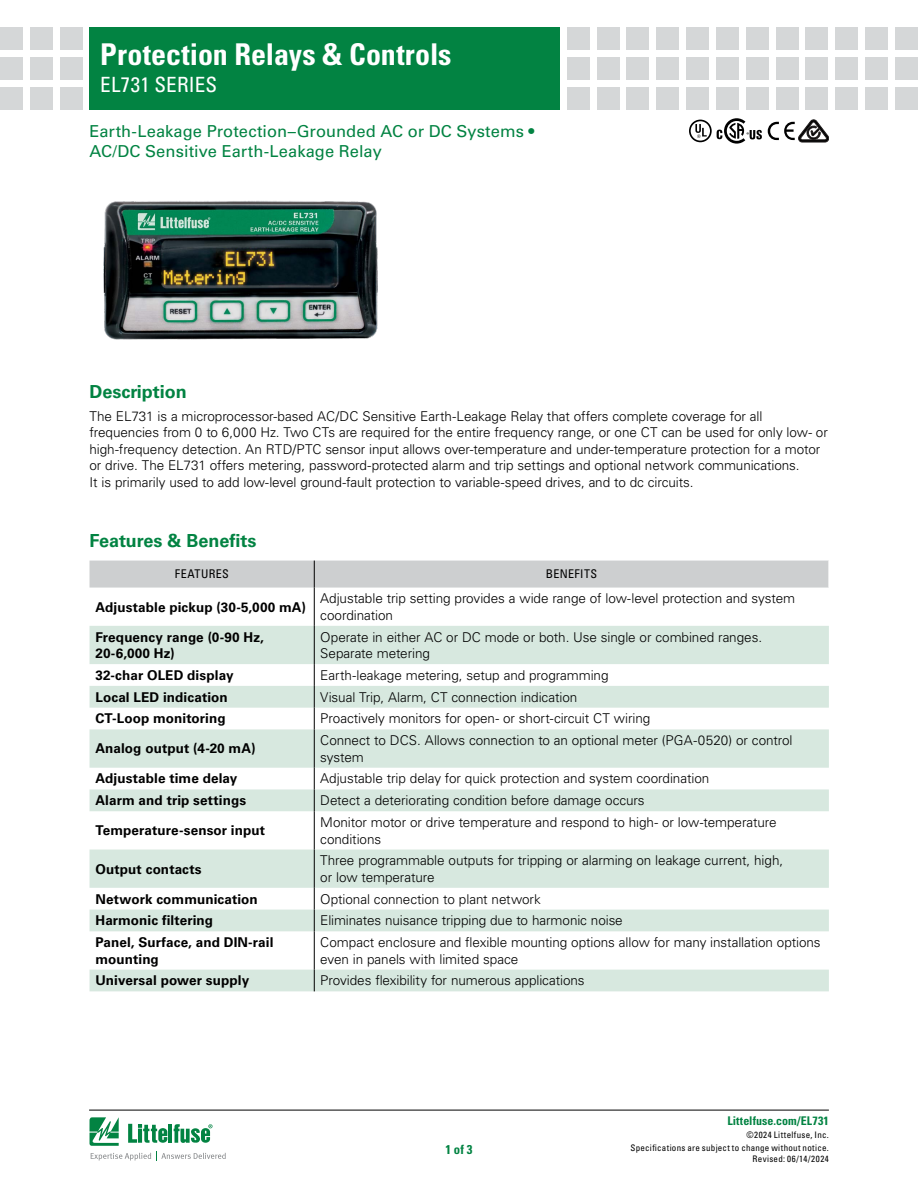
<style>
.page{position:relative;width:918px;height:1188px;background:#fff}
.page>*{position:absolute;margin:0;border:0;box-sizing:border-box;transform-origin:0 0}
.t1{font:700 condensed 30px "Univers LT Std";letter-spacing:.005em;color:#fff}
.t2{font:condensed 21px "Univers LT Std";letter-spacing:.015em;color:#fff}
.FACTS_HEAD{font:700 18px "Univers LT Std";color:#028342}
.PRODUCT_SUBHEAD{font:16.5px/19.8px "Univers LT Std";letter-spacing:.005em;color:#028342}
.Body_1{font:300 13.5px/16.5px "Univers LT Std";letter-spacing:-.005em;color:#000}
.Body_1-2{font:700 13.5px/16.5px "Univers LT Std";letter-spacing:.005em;color:#000}
.t3{font:700 condensed 12.75px "Univers LT Std";color:#028342}
.t4{font:700 condensed 12px "Univers LT Std";letter-spacing:.005em;color:#028342}
.Order_Info_Elect_Spec_chart_heads{font:condensed 12px "Univers LT Std";letter-spacing:.035em;color:#000}
.t5{font:condensed 9px/12.9px "Univers LT Std";letter-spacing:.03em;color:#000;text-align:right}
</style>
<div class="page">
<hr style="left:89px;top:1110px;width:740px;height:1px;background:#000">
<svg style="left:90px;top:1117px;width:136px;height:44px"></svg>
<div style="left:90px;top:27px;width:470px;height:82px;background:#028342"></div>
<div style="left:60px;top:27px;width:23px;height:23px;background:#d5d7d8"></div>
<div style="left:60px;top:57px;width:23px;height:23px;background:#d5d7d8"></div>
<div style="left:60px;top:87px;width:23px;height:22px;background:#d5d7d8"></div>
<div style="left:30px;top:27px;width:23px;height:23px;background:#d5d7d8"></div>
<div style="left:30px;top:57px;width:23px;height:23px;background:#d5d7d8"></div>
<div style="left:30px;top:87px;width:23px;height:22px;background:#d5d7d8"></div>
<div style="left:0;top:27px;width:23px;height:23px;background:#d5d7d8"></div>
<div style="left:0;top:57px;width:23px;height:23px;background:#d5d7d8"></div>
<div style="left:0;top:87px;width:23px;height:22px;background:#d5d7d8"></div>
<div style="left:567px;top:27px;width:23px;height:23px;background:#d5d7d8"></div>
<div style="left:567px;top:57px;width:23px;height:23px;background:#d5d7d8"></div>
<div style="left:567px;top:87px;width:23px;height:22px;background:#d5d7d8"></div>
<div style="left:597px;top:27px;width:23px;height:23px;background:#d5d7d8"></div>
<div style="left:597px;top:57px;width:23px;height:23px;background:#d5d7d8"></div>
<div style="left:597px;top:87px;width:23px;height:22px;background:#d5d7d8"></div>
<div style="left:627px;top:27px;width:22px;height:23px;background:#d5d7d8"></div>
<div style="left:627px;top:57px;width:22px;height:23px;background:#d5d7d8"></div>
<div style="left:627px;top:87px;width:22px;height:22px;background:#d5d7d8"></div>
<div style="left:656px;top:27px;width:23px;height:23px;background:#d5d7d8"></div>
<div style="left:656px;top:57px;width:23px;height:23px;background:#d5d7d8"></div>
<div style="left:656px;top:87px;width:23px;height:22px;background:#d5d7d8"></div>
<div style="left:686px;top:27px;width:23px;height:23px;background:#d5d7d8"></div>
<div style="left:686px;top:57px;width:23px;height:23px;background:#d5d7d8"></div>
<div style="left:686px;top:87px;width:23px;height:22px;background:#d5d7d8"></div>
<div style="left:716px;top:27px;width:23px;height:23px;background:#d5d7d8"></div>
<div style="left:716px;top:57px;width:23px;height:23px;background:#d5d7d8"></div>
<div style="left:716px;top:87px;width:23px;height:22px;background:#d5d7d8"></div>
<div style="left:746px;top:27px;width:23px;height:23px;background:#d5d7d8"></div>
<div style="left:746px;top:57px;width:23px;height:23px;background:#d5d7d8"></div>
<div style="left:746px;top:87px;width:23px;height:22px;background:#d5d7d8"></div>
<div style="left:805px;top:27px;width:23px;height:23px;background:#d5d7d8"></div>
<div style="left:805px;top:57px;width:23px;height:23px;background:#d5d7d8"></div>
<div style="left:805px;top:87px;width:23px;height:22px;background:#d5d7d8"></div>
<div style="left:776px;top:27px;width:22px;height:23px;background:#d5d7d8"></div>
<div style="left:776px;top:57px;width:22px;height:23px;background:#d5d7d8"></div>
<div style="left:776px;top:87px;width:22px;height:22px;background:#d5d7d8"></div>
<div style="left:835px;top:27px;width:23px;height:23px;background:#d5d7d8"></div>
<div style="left:835px;top:57px;width:23px;height:23px;background:#d5d7d8"></div>
<div style="left:835px;top:87px;width:23px;height:22px;background:#d5d7d8"></div>
<div style="left:865px;top:27px;width:23px;height:23px;background:#d5d7d8"></div>
<div style="left:865px;top:57px;width:23px;height:23px;background:#d5d7d8"></div>
<div style="left:865px;top:87px;width:23px;height:22px;background:#d5d7d8"></div>
<div style="left:895px;top:27px;width:23px;height:23px;background:#d5d7d8"></div>
<div style="left:895px;top:57px;width:23px;height:23px;background:#d5d7d8"></div>
<div style="left:895px;top:87px;width:23px;height:22px;background:#d5d7d8"></div>
<svg style="left:90px;top:626px;width:739px;height:365px;fill:#d7e8df"></svg>
<hr style="left:314px;top:588px;width:1px;height:38px;background:#000">
<hr style="left:314px;top:626px;width:1px;height:38px;background:#000">
<hr style="left:314px;top:811px;width:1px;height:39px;background:#000">
<hr style="left:314px;top:931px;width:1px;height:39px;background:#000">
<svg style="left:314px;top:664px;width:1px;height:65px"></svg>
<hr style="left:314px;top:729px;width:1px;height:39px;background:#000">
<svg style="left:314px;top:768px;width:1px;height:43px"></svg>
<hr style="left:314px;top:850px;width:1px;height:38px;background:#000">
<svg style="left:314px;top:888px;width:1px;height:43px"></svg>
<svg style="left:314px;top:970px;width:1px;height:21px"></svg>
<div style="left:90px;top:561px;width:739px;height:27px;background:#cdcfd0"></div>
<svg style="left:717px;top:118px;width:45px;height:26px"></svg>
<div style="left:689px;top:120px;width:23px;height:22px;border:2px solid #000;border-radius:50%"></div>
<svg style="left:695px;top:124px;width:12px;height:14px"></svg>
<svg style="left:768px;top:120px;width:61px;height:22px"></svg>
<img style="left:103px;top:201px;width:275px;height:139px">
<h1 class="t1" style="left:100px;top:36px;width:353px">Protection Relays &amp; Controls</h1>
<h2 class="t2" style="left:100px;top:71px;width:119px">EL731 SERIES</h2>
<p class="PRODUCT_SUBHEAD" style="left:90px;top:122px;width:446px">Earth-Leakage Protection–Grounded AC or DC Systems •<br>AC/DC Sensitive Earth-Leakage Relay</p>
<p class="FACTS_HEAD" style="left:90px;top:381px;width:99px">Description</p>
<p class="Body_1" style="left:90px;top:408px;width:740px">The EL731 is a microprocessor-based AC/DC Sensitive Earth-Leakage Relay that offers complete coverage for all frequencies from 0 to 6,000 Hz. Two CTs are required for the entire frequency range, or one CT can be used for only low- or high-frequency detection. An RTD/PTC sensor input allows over-temperature and under-temperature protection for a motor or drive. The EL731 offers metering, password-protected alarm and trip settings and optional network communications.<br>It is primarily used to add low-level ground-fault protection to variable-speed drives, and to dc circuits.</p>
<p class="FACTS_HEAD" style="left:90px;top:530px;width:168px">Features &amp; Benefits</p>
<p class="Order_Info_Elect_Spec_chart_heads" style="left:175px;top:567px;width:56px">FEATURES</p>
<p class="Order_Info_Elect_Spec_chart_heads" style="left:546px;top:567px;width:53px">BENEFITS</p>
<p class="Body_1-2" style="left:96px;top:599px;width:212px">Adjustable pickup (30-5,000 mA)</p>
<p class="Body_1" style="left:320px;top:590px;width:476px">Adjustable trip setting provides a wide range of low-level protection and system coordination</p>
<p class="Body_1-2" style="left:96px;top:629px;width:170px">Frequency range (0-90 Hz,<br>20-6,000 Hz)</p>
<p class="Body_1" style="left:320px;top:629px;width:443px">Operate in either AC or DC mode or both. Use single or combined ranges.<br>Separate metering</p>
<p class="Body_1-2" style="left:96px;top:667px;width:140px">32-char OLED display</p>
<p class="Body_1" style="left:320px;top:667px;width:290px">Earth-leakage metering, setup and programming</p>
<p class="Body_1-2" style="left:96px;top:689px;width:134px">Local LED indication</p>
<p class="Body_1" style="left:320px;top:689px;width:259px">Visual Trip, Alarm, CT connection indication</p>
<p class="Body_1-2" style="left:96px;top:711px;width:132px">CT-Loop monitoring</p>
<p class="Body_1" style="left:320px;top:710px;width:332px">Proactively monitors for open- or short-circuit CT wiring</p>
<p class="Body_1-2" style="left:96px;top:741px;width:162px">Analog output (4-20 mA)</p>
<p class="Body_1" style="left:320px;top:732px;width:474px">Connect to DCS. Allows connection to an optional meter (PGA-0520) or control system</p>
<p class="Body_1-2" style="left:96px;top:771px;width:143px">Adjustable time delay</p>
<p class="Body_1" style="left:320px;top:770px;width:391px">Adjustable trip delay for quick protection and system coordination</p>
<p class="Body_1-2" style="left:96px;top:792px;width:152px">Alarm and trip settings</p>
<p class="Body_1" style="left:320px;top:792px;width:326px">Detect a deteriorating condition before damage occurs</p>
<p class="Body_1-2" style="left:96px;top:822px;width:171px">Temperature-sensor input</p>
<p class="Body_1" style="left:320px;top:814px;width:458px">Monitor motor or drive temperature and respond to high- or low-temperature conditions</p>
<p class="Body_1-2" style="left:96px;top:861px;width:108px">Output contacts</p>
<p class="Body_1" style="left:320px;top:852px;width:464px">Three programmable outputs for tripping or alarming on leakage current, high, or low temperature</p>
<p class="Body_1-2" style="left:96px;top:891px;width:164px">Network communication</p>
<p class="Body_1" style="left:320px;top:891px;width:222px">Optional connection to plant network</p>
<p class="Body_1-2" style="left:96px;top:912px;width:119px">Harmonic filtering</p>
<p class="Body_1" style="left:320px;top:912px;width:304px">Eliminates nuisance tripping due to harmonic noise</p>
<p class="Body_1-2" style="left:96px;top:934px;width:179px">Panel, Surface, and DIN-rail mounting</p>
<p class="Body_1" style="left:320px;top:934px;width:502px">Compact enclosure and flexible mounting options allow for many installation options even in panels with limited space</p>
<p class="Body_1-2" style="left:96px;top:973px;width:155px">Universal power supply</p>
<p class="Body_1" style="left:320px;top:972px;width:266px">Provides flexibility for numerous applications</p>
<p class="t3" style="left:445px;top:1142px;width:29px">1 of 3</p>
<p class="t4" style="left:727px;top:1114px;width:103px">Littelfuse.com/EL731</p>
<p class="t5" style="left:631px;top:1128px;width:200px">©2024 Littelfuse, Inc.<br>Specifications are subject to change without notice.</p>
<p class="t5" style="left:753px;top:1152px;width:78px">Revised: 06/14/2024</p>
</div>
